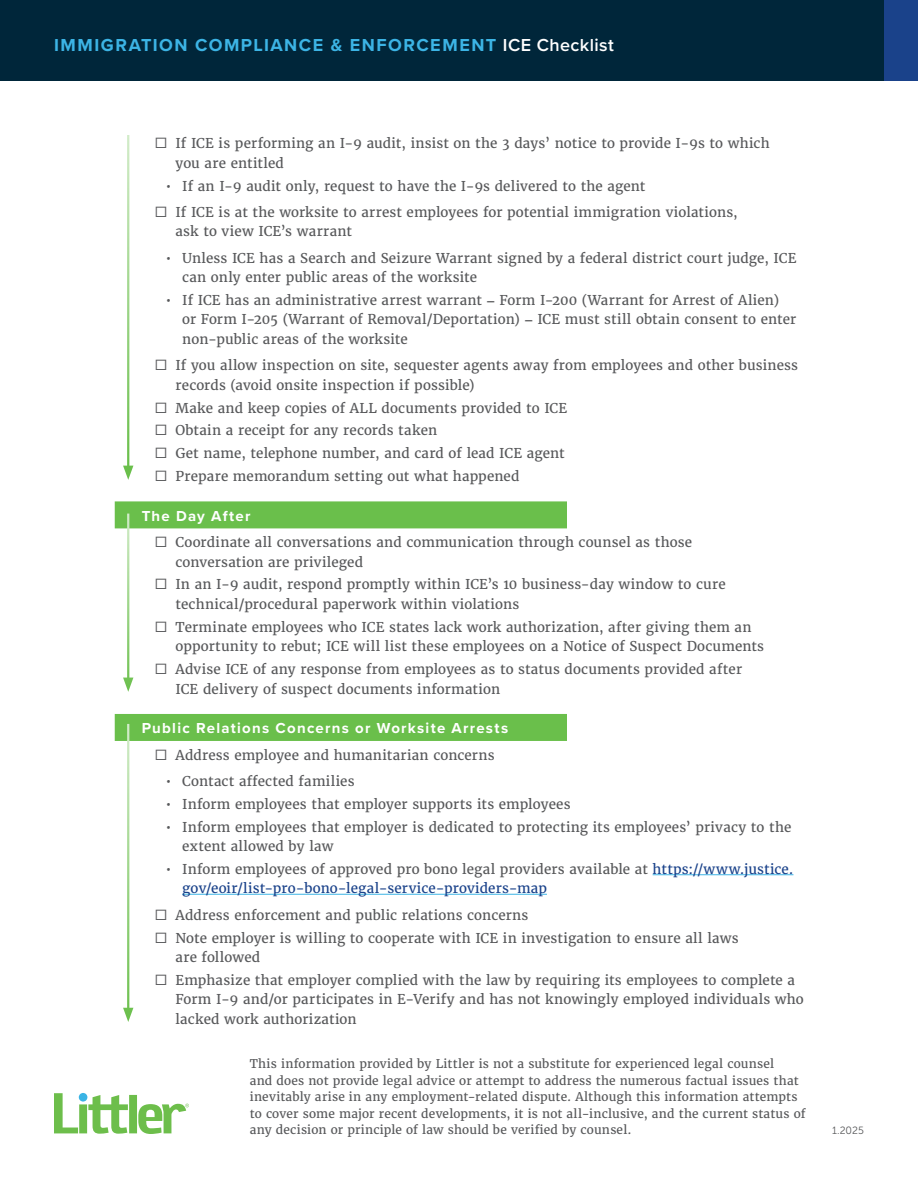
<style>
.page{position:relative;width:918px;height:1188px;background:#fff}
.page>*{position:absolute;margin:0;border:0;box-sizing:border-box;transform-origin:0 0}
.Brochure-Report_Title{font:700 18px "Proxima Nova";letter-spacing:.085em;color:#3cb4e5}
.Intro_Copy{font:700 15px "Proxima Nova";letter-spacing:.085em;color:#fff}
.t1{font:13.5px/19.5px "Merriweather";letter-spacing:.01em;color:#57585a}
.t2{font:13.5px/19.5px "Merriweather";letter-spacing:.01em;color:#1a428a}
.Small_Body_Copy{font:12px/16.5px "Merriweather";letter-spacing:.015em;color:#57585a}
.t3{font:10.5px "Museo Sans 300";color:#57585a}
.s1{font-weight:600;color:#fff}
.s2{font-family:"Proxima Nova";font-size:18px}
.s3{font-family:"Proxima Nova";font-weight:600}
.s4{color:#57585a}
</style>
<div class="page">
<div style="left:129px;top:1095px;width:8px;height:38px;background:#6dbe4b"></div>
<svg style="left:54px;top:1093px;width:74px;height:41px"></svg>
<svg style="left:138px;top:1104px;width:51px;height:30px"></svg>
<div style="left:0;top:0;width:918px;height:81px;background:#00263a"></div>
<div style="left:884px;top:0;width:34px;height:81px;background:#1a428a"></div>
<div style="left:115px;top:501px;width:452px;height:27px;background:#6abf4b"></div>
<div style="left:115px;top:714px;width:452px;height:27px;background:#6abf4b"></div>
<hr style="left:653px;top:874px;width:140px;height:1px;background:#3cb4e5">
<hr style="left:182px;top:894px;width:365px;height:1px;background:#3cb4e5">
<svg style="left:123px;top:466px;width:10px;height:14px"></svg>
<hr style="left:127px;top:514px;width:2px;height:168px;background:#fff">
<svg style="left:123px;top:678px;width:10px;height:14px"></svg>
<hr style="left:127px;top:724px;width:2px;height:288px;background:#fff">
<svg style="left:123px;top:1008px;width:10px;height:14px"></svg>
<p class="Brochure-Report_Title" style="left:54px;top:32px;width:562px">IMMIGRATION COMPLIANCE &amp; ENFORCEMENT <span class="s1">ICE Checklist</span></p>
<p class="t1" style="left:176px;top:134px;width:596px;text-indent:-20px"><span class="s2">☐</span> If ICE is performing an I-9 audit, insist on the 3 days’ notice to provide I-9s to which you are entitled</p>
<p class="t1" style="left:166px;top:176px;width:481px">• If an I-9 audit only, request to have the I-9s delivered to the agent</p>
<p class="t1" style="left:176px;top:202px;width:564px;text-indent:-20px"><span class="s2">☐</span> If ICE is at the worksite to arrest employees for potential immigration violations, ask to view ICE’s warrant</p>
<p class="t1" style="left:182px;top:248px;width:616px;text-indent:-16px">• Unless ICE has a Search and Seizure Warrant signed by a federal district court judge, ICE can only enter public areas of the worksite</p>
<p class="t1" style="left:182px;top:290px;width:616px;text-indent:-16px">• If ICE has an administrative arrest warrant <span class="s3">–</span> Form I-200 (Warrant for Arrest of Alien) or Form I-205 (Warrant of Removal/Deportation) <span class="s3">–</span> ICE must still obtain consent to enter non-public areas of the worksite</p>
<p class="t1" style="left:176px;top:356px;width:624px;text-indent:-20px"><span class="s2">☐</span> If you allow inspection on site, sequester agents away from employees and other business records (avoid onsite inspection if possible)</p>
<p class="t1" style="left:155px;top:398px;width:414px"><span class="s2">☐</span> Make and keep copies of ALL documents provided to ICE</p>
<p class="t1" style="left:155px;top:421px;width:283px"><span class="s2">☐</span> Obtain a receipt for any records taken</p>
<p class="t1" style="left:155px;top:444px;width:411px"><span class="s2">☐</span> Get name, telephone number, and card of lead ICE agent</p>
<p class="t1" style="left:155px;top:467px;width:366px"><span class="s2">☐</span> Prepare memorandum setting out what happened</p>
<p class="Intro_Copy" style="left:142px;top:505px;width:110px">The Day After</p>
<p class="t1" style="left:176px;top:533px;width:518px;text-indent:-20px"><span class="s2">☐</span> Coordinate all conversations and communication through counsel as those conversation are privileged</p>
<p class="t1" style="left:176px;top:575px;width:552px;text-indent:-20px"><span class="s2">☐</span> In an I-9 audit, respond promptly within ICE’s 10 business-day window to cure technical/procedural paperwork within violations</p>
<p class="t1" style="left:176px;top:617px;width:590px;text-indent:-20px"><span class="s2">☐</span> Terminate employees who ICE states lack work authorization, after giving them an opportunity to rebut; ICE will list these employees on a Notice of Suspect Documents</p>
<p class="t1" style="left:176px;top:660px;width:568px;text-indent:-20px"><span class="s2">☐</span> Advise ICE of any response from employees as to status documents provided after<br>ICE delivery of suspect documents information</p>
<p class="Intro_Copy" style="left:142px;top:717px;width:368px">Public Relations Concerns or Worksite Arrests</p>
<p class="t1" style="left:155px;top:745px;width:341px"><span class="s2">☐</span> Address employee and humanitarian concerns</p>
<p class="t1" style="left:166px;top:771px;width:190px">• Contact affected families</p>
<p class="t1" style="left:166px;top:794px;width:406px">• Inform employees that employer supports its employees</p>
<p class="t1" style="left:182px;top:817px;width:611px;text-indent:-16px">• Inform employees that employer is dedicated to protecting its employees’ privacy to the extent allowed by law</p>
<p class="t2" style="left:182px;top:859px;width:613px;text-indent:-16px"><span class="s4">• Inform employees of approved pro bono legal providers available at</span> https://www.justice. gov/eoir/list-pro-bono-legal-service-providers-map</p>
<p class="t1" style="left:155px;top:905px;width:375px"><span class="s2">☐</span> Address enforcement and public relations concerns</p>
<p class="t1" style="left:176px;top:928px;width:565px;text-indent:-20px"><span class="s2">☐</span> Note employer is willing to cooperate with ICE in investigation to ensure all laws are followed</p>
<p class="t1" style="left:176px;top:970px;width:630px;text-indent:-20px"><span class="s2">☐</span> Emphasize that employer complied with the law by requiring its employees to complete a<br>Form I-9 and/or participates in E-Verify and has not knowingly employed individuals who lacked work authorization</p>
<p class="Small_Body_Copy" style="left:250px;top:1055px;width:557px">This information provided by Littler is not a substitute for experienced legal counsel<br>and does not provide legal advice or attempt to address the numerous factual issues that inevitably arise in any employment-related dispute. Although this information attempts to cover some major recent developments, it is not all-inclusive, and the current status of any decision or principle of law should be verified by counsel.</p>
<h1 class="t3" style="left:832px;top:1125px;width:33px">1.2025</h1>
</div>
